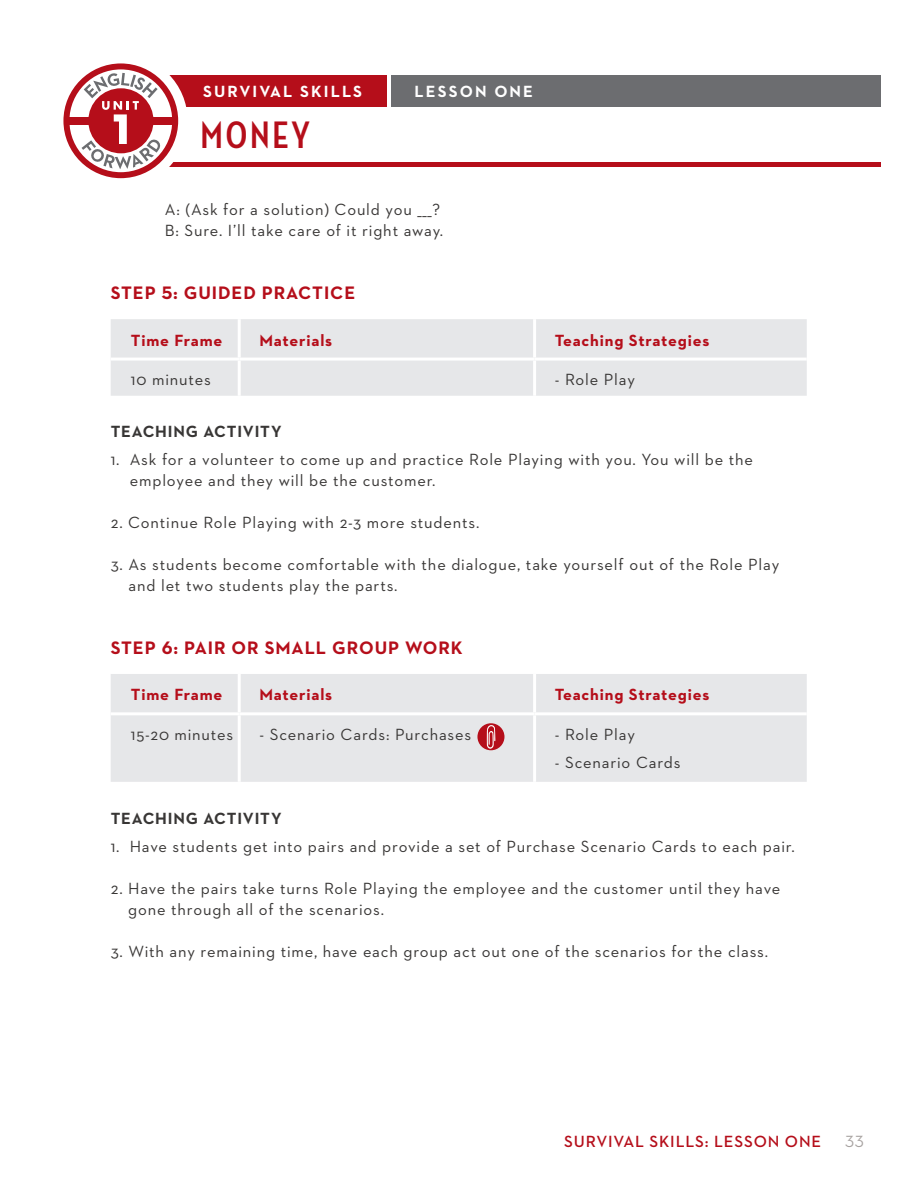
<style>
.page{position:relative;width:918px;height:1188px;background:#fff}
.page>*{position:absolute;margin:0;border:0;box-sizing:border-box;transform-origin:0 0}
.t1{font:700 39px "Neutraface Condensed";letter-spacing:.07em;color:#b50e1a}
.STEPS{font:700 18.3px "Neutraface 2 Text";letter-spacing:.05em;color:#b50e1a}
.BODY_COPY{font:16.5px/21px "Neutraface 2 Text";letter-spacing:.05em;color:#383635}
.t2{font:700 16.5px "Neutraface 2 Text";letter-spacing:.05em;color:#b50e1a}
.STEPS-2{font:700 16.5px "Neutraface 2 Text";letter-spacing:.05em;color:#383635}
.t3{font:600 16.5px "Neutraface 2 Text";letter-spacing:.05em;color:#b50e1a}
.t4{font:700 16.5px "Neutraface 2 Text";letter-spacing:.125em;color:#fff}
.t5{font:16.5px "Neutraface 2 Text";color:#a7a2a0}
</style>
<div class="page">
<div style="left:127px;top:75px;width:276px;height:31px;background:#b50e1a"></div>
<div style="left:387px;top:75px;width:494px;height:31px;background:#6c6d70"></div>
<div style="left:387px;top:68px;width:5px;height:42px;background:#fff"></div>
<div style="left:106px;top:162px;width:775px;height:5px;background:#b50e1a"></div>
<svg style="left:63px;top:63px;width:125px;height:116px"></svg>
<div style="left:391px;top:76px;width:484px;height:31px;background:#6c6d70"></div>
<div style="left:111px;top:319px;width:696px;height:77px;background:#e6e7e9"></div>
<hr style="left:238px;top:319px;width:3px;height:39px;background:#fff">
<hr style="left:533px;top:319px;width:3px;height:39px;background:#fff">
<hr style="left:111px;top:358px;width:128px;height:3px;background:#fff">
<hr style="left:239px;top:358px;width:296px;height:3px;background:#fff">
<hr style="left:238px;top:361px;width:3px;height:35px;background:#fff">
<hr style="left:535px;top:358px;width:272px;height:3px;background:#fff">
<hr style="left:533px;top:361px;width:3px;height:35px;background:#fff">
<div style="left:111px;top:674px;width:696px;height:108px;background:#e6e7e9"></div>
<hr style="left:238px;top:674px;width:3px;height:38px;background:#fff">
<hr style="left:533px;top:674px;width:3px;height:38px;background:#fff">
<hr style="left:111px;top:712px;width:128px;height:3px;background:#fff">
<hr style="left:239px;top:712px;width:296px;height:3px;background:#fff">
<hr style="left:238px;top:715px;width:3px;height:67px;background:#fff">
<hr style="left:535px;top:712px;width:272px;height:3px;background:#fff">
<hr style="left:533px;top:715px;width:3px;height:67px;background:#fff">
<div style="left:477px;top:723px;width:27px;height:27px;background:#b50e1a;border-radius:50%"></div>
<svg style="left:487px;top:725px;width:8px;height:24px"></svg>
<p class="t4" style="left:203px;top:81px;width:160px">SURVIVAL SKILLS</p>
<p class="t4" style="left:415px;top:81px;width:120px">LESSON ONE</p>
<h1 class="t1" style="left:201px;top:113px;width:111px">MONEY</h1>
<p class="BODY_COPY" style="left:165px;top:199px;width:277px">A: (Ask for a solution) Could you ___?</p>
<p class="BODY_COPY" style="left:165px;top:220px;width:280px">B: Sure. I’ll take care of it right away.</p>
<p class="STEPS" style="left:111px;top:281px;width:246px">STEP 5: GUIDED PRACTICE</p>
<p class="t2" style="left:131px;top:329px;width:93px">Time Frame</p>
<p class="t2" style="left:259px;top:329px;width:74px">Materials</p>
<p class="t2" style="left:555px;top:329px;width:156px">Teaching Strategies</p>
<p class="BODY_COPY" style="left:131px;top:369px;width:81px">10 minutes</p>
<p class="BODY_COPY" style="left:555px;top:369px;width:82px">- Role Play</p>
<p class="STEPS-2" style="left:111px;top:421px;width:172px">TEACHING ACTIVITY</p>
<p class="BODY_COPY" style="left:130px;top:449px;width:625px;text-indent:-19px">1. Ask for a volunteer to come up and practice Role Playing with you. You will be the employee and they will be the customer.</p>
<p class="BODY_COPY" style="left:111px;top:512px;width:370px">2. Continue Role Playing with 2-3 more students.</p>
<p class="BODY_COPY" style="left:129px;top:554px;width:652px;text-indent:-18px">3. As students become comfortable with the dialogue, take yourself out of the Role Play and let two students play the parts.</p>
<p class="STEPS" style="left:111px;top:636px;width:354px">STEP 6: PAIR OR SMALL GROUP WORK</p>
<p class="t2" style="left:131px;top:684px;width:93px">Time Frame</p>
<p class="t2" style="left:259px;top:684px;width:74px">Materials</p>
<p class="t2" style="left:555px;top:684px;width:156px">Teaching Strategies</p>
<p class="BODY_COPY" style="left:131px;top:724px;width:104px">15-20 minutes</p>
<p class="BODY_COPY" style="left:259px;top:724px;width:213px">- Scenario Cards: Purchases</p>
<p class="BODY_COPY" style="left:555px;top:724px;width:82px">- Role Play</p>
<p class="BODY_COPY" style="left:555px;top:752px;width:127px">- Scenario Cards</p>
<p class="STEPS-2" style="left:111px;top:808px;width:172px">TEACHING ACTIVITY</p>
<p class="BODY_COPY" style="left:111px;top:835px;width:686px">1. Have students get into pairs and provide a set of Purchase Scenario Cards to each pair.</p>
<p class="BODY_COPY" style="left:128px;top:877px;width:654px;text-indent:-18px">2. Have the pairs take turns Role Playing the employee and the customer until they have gone through all of the scenarios.</p>
<p class="BODY_COPY" style="left:111px;top:940px;width:659px">3. With any remaining time, have each group act out one of the scenarios for the class.</p>
<p class="t3" style="left:564px;top:1131px;width:258px">SURVIVAL SKILLS: LESSON ONE</p>
<p class="t5" style="left:845px;top:1131px;width:20px">33</p>
</div>
